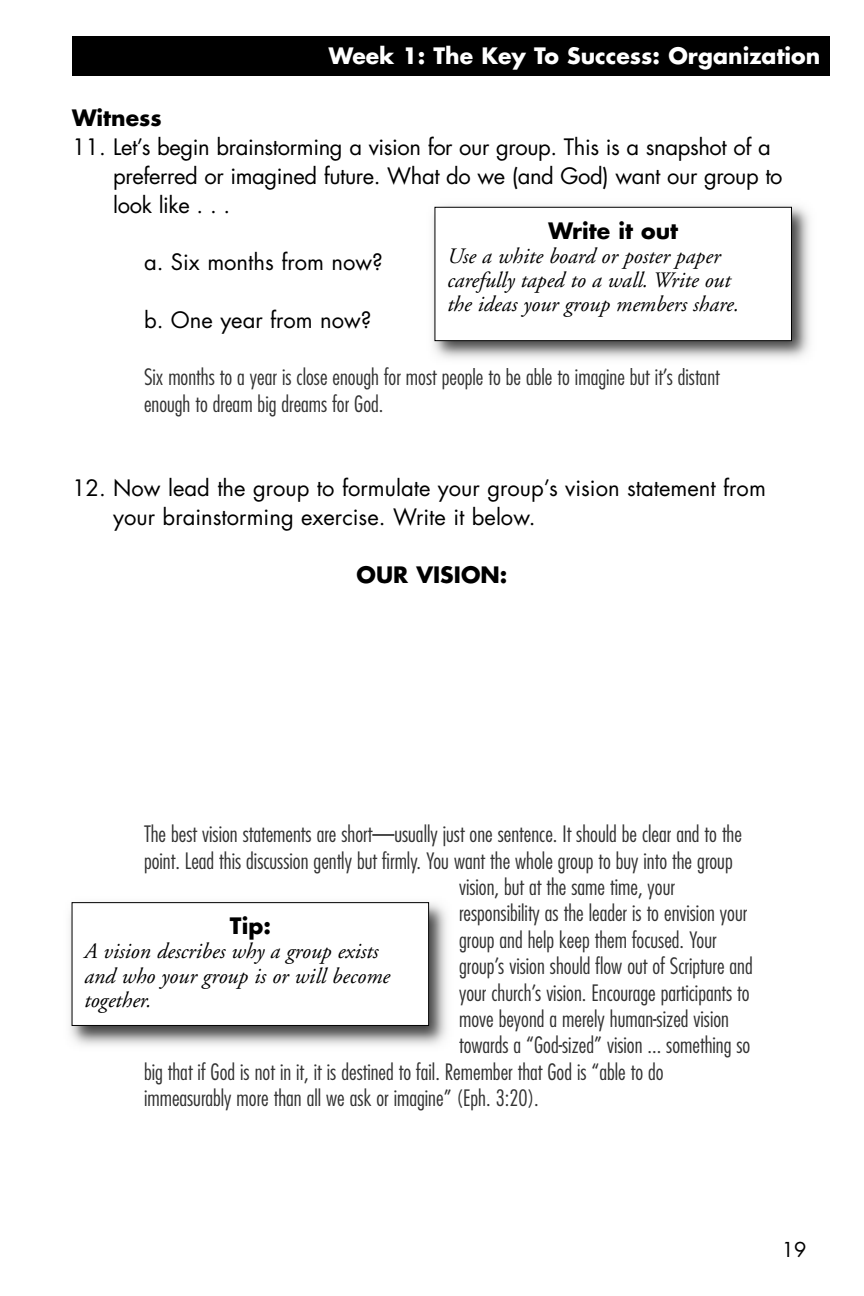
<style>
.page{position:relative;width:864px;height:1296px;background:#fff}
.page>*{position:absolute;margin:0;border:0;box-sizing:border-box;transform-origin:0 0}
.t1{font:300 condensed 22px/26.4px "Futura";color:#333}
.t2{font:italic 22px/24px "Adobe Garamond";color:#000}
.t3{font:22px/28.8px "Futura";color:#000}
.t4{font:22px/28.8px "Futura";letter-spacing:-.02em;color:#000}
.t5{font:700 22px "Futura";color:#fff}
.t6{font:700 22px "Futura";color:#000}
.t7{font:20px "Futura";color:#000}
</style>
<div class="page">
<div style="left:72px;top:36px;width:758px;height:40px;background:#000"></div>
<img style="left:433px;top:205px;width:377px;height:154px">
<div style="left:435px;top:207px;width:357px;height:134px;background:#fff"></div>
<div style="left:434px;top:207px;width:358px;height:134px;border:1px solid #000"></div>
<img style="left:70px;top:902px;width:377px;height:144px">
<div style="left:72px;top:903px;width:357px;height:122px;background:#fff"></div>
<div style="left:72px;top:902px;width:357px;height:124px;border:1px solid #000"></div>
<p class="t5" style="left:329px;top:46px;width:493px">Week 1: The Key To Success: Organization</p>
<p class="t6" style="left:72px;top:108px;width:91px">Witness</p>
<p class="t4" style="left:113px;top:134px;width:671px;text-indent:-41px">11. Let’s begin brainstorming a vision for our group. This is a snapshot of a preferred or imagined future. What do we (and God) want our group to look like . . .</p>
<p class="t3" style="left:144px;top:250px;width:240px">a. Six months from now?</p>
<p class="t3" style="left:144px;top:308px;width:229px">b. One year from now?</p>
<p class="t1" style="left:144px;top:365px;width:577px">Six months to a year is close enough for most people to be able to imagine but it’s distant enough to dream big dreams for God.</p>
<p class="t6" style="left:548px;top:221px;width:131px">Write it out</p>
<p class="t2" style="left:446px;top:246px;width:293px">Use a white board or poster paper carefully taped to a wall. Write out the ideas your group members share.</p>
<p class="t3" style="left:113px;top:476px;width:654px;text-indent:-41px">12. Now lead the group to formulate your group’s vision statement from your brainstorming exercise. Write it below.</p>
<p class="t6" style="left:357px;top:565px;width:152px">OUR VISION:</p>
<p class="t1" style="left:144px;top:822px;width:599px">The best vision statements are short—usually just one sentence. It should be clear and to the</p>
<p class="t1" style="left:144px;top:849px;width:590px">point. Lead this discussion gently but firmly. You want the whole group to buy into the group</p>
<p class="t1" style="left:459px;top:875px;width:217px">vision, but at the same time, your</p>
<p class="t1" style="left:459px;top:902px;width:290px">responsibility as the leader is to envision your</p>
<p class="t1" style="left:459px;top:928px;width:259px">group and help keep them focused. Your</p>
<p class="t1" style="left:459px;top:954px;width:295px">group’s vision should flow out of Scripture and</p>
<p class="t1" style="left:459px;top:981px;width:292px">your church’s vision. Encourage participants to</p>
<p class="t1" style="left:459px;top:1007px;width:272px">move beyond a merely human-sized vision</p>
<p class="t1" style="left:459px;top:1034px;width:293px">towards a “God-sized” vision ... something so</p>
<p class="t1" style="left:144px;top:1060px;width:521px">big that if God is not in it, it is destined to fail. Remember that God is “able to do</p>
<p class="t1" style="left:144px;top:1086px;width:396px">immeasurably more than all we ask or imagine” (Eph. 3:20).</p>
<p class="t6" style="left:230px;top:916px;width:42px">Tip:</p>
<p class="t2" style="left:83px;top:942px;width:307px">A vision describes why a group exists and who your group is or will become together.</p>
<p class="t7" style="left:782px;top:1240px;width:26px">19</p>
</div>
